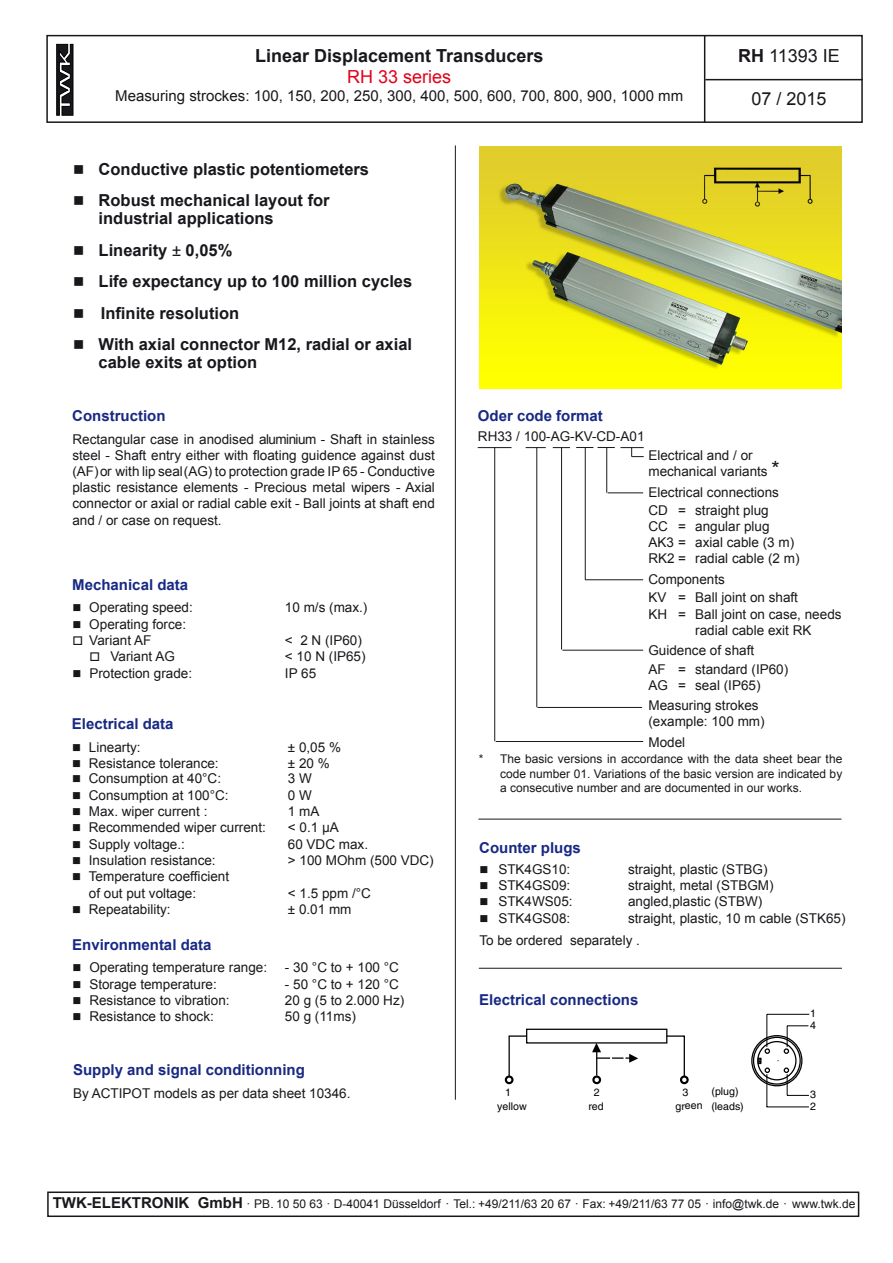
<style>
.page{position:relative;width:893px;height:1263px;background:#fff}
.page>*{position:absolute;margin:0;border:0;box-sizing:border-box;transform-origin:0 0}
.t1{font:700 18px "Arial";color:#1a171c}
.t2{font:18px "Arial";color:#1a171c}
.t3{font:18px "Arial";color:#e2001a}
.t4{font:700 16.5px/18px "Arial";color:#1a171c}
.t5{font:700 15px "Arial";color:#172983}
.t6{font:15px "Arial";color:#1a171c}
.t7{font:13.5px/16.2px "Arial";color:#1a171c}
.t8{font:12px/14.4px "Arial";color:#1a171c;text-align:justify}
.t9{font:10.65px/12.3px "Helvetica";color:#000}
.s1{font-weight:400}
.s2{font-weight:700}
.s3{font-size:21px}
.s4{font-weight:700;font-size:15px}
</style>
<div class="page">
<div style="left:46px;top:35px;width:817px;height:88px;border:2px solid #1a171c"></div>
<hr style="left:704px;top:36px;width:1px;height:87px;background:#1a171c">
<hr style="left:705px;top:79px;width:158px;height:1px;background:#1a171c">
<hr style="left:455px;top:145px;width:1px;height:955px;background:#1a171c">
<div style="left:47px;top:1191px;width:812px;height:26px;border:2px solid #1a171c"></div>
<hr style="left:478px;top:819px;width:363px;height:1px;background:#1a171c">
<svg style="left:553px;top:447px;width:17px;height:1px"></svg>
<svg style="left:526px;top:447px;width:20px;height:1px"></svg>
<hr style="left:478px;top:447px;width:33px;height:1px;background:#1a171c">
<hr style="left:561px;top:447px;width:1px;height:202px;background:#1a171c">
<hr style="left:536px;top:447px;width:1px;height:260px;background:#1a171c">
<hr style="left:494px;top:447px;width:1px;height:294px;background:#1a171c">
<hr style="left:496px;top:741px;width:147px;height:1px;background:#1a171c">
<hr style="left:537px;top:707px;width:105px;height:1px;background:#1a171c">
<hr style="left:608px;top:492px;width:35px;height:1px;background:#1a171c">
<hr style="left:585px;top:447px;width:1px;height:133px;background:#1a171c">
<hr style="left:562px;top:650px;width:81px;height:1px;background:#1a171c">
<svg style="left:576px;top:447px;width:68px;height:10px"></svg>
<hr style="left:606px;top:447px;width:1px;height:46px;background:#1a171c">
<hr style="left:585px;top:579px;width:58px;height:1px;background:#1a171c">
<img style="left:479px;top:147px;width:363px;height:241px">
<hr style="left:766px;top:1107px;width:43px;height:1px;background:#000">
<hr style="left:767px;top:1074px;width:1px;height:33px;background:#000">
<hr style="left:767px;top:1014px;width:42px;height:1px;background:#000">
<svg style="left:751px;top:1025px;width:58px;height:71px"></svg>
<hr style="left:767px;top:1014px;width:1px;height:33px;background:#000">
<div style="left:505px;top:1075px;width:8px;height:9px;border:2px solid #000;border-radius:50%"></div>
<div style="left:680px;top:1075px;width:9px;height:9px;border:2px solid #000;border-radius:50%"></div>
<svg style="left:508px;top:1028px;width:178px;height:56px"></svg>
<hr style="left:479px;top:968px;width:363px;height:1px;background:#1a171c">
<svg style="left:56px;top:44px;width:18px;height:72px"></svg>
<h1 class="t1" style="left:255px;top:43px;width:290px">Linear Displacement Transducers</h1>
<h1 class="t3" style="left:347px;top:65px;width:106px">RH 33 series</h1>
<p class="t6" style="left:115px;top:86px;width:569px">Measuring strockes: 100, 150, 200, 250, 300, 400, 500, 600, 700, 800, 900, 1000 mm</p>
<p class="t4" style="left:73px;top:160px;width:297px">■ Conductive plastic potentiometers</p>
<p class="t4" style="left:99px;top:191px;width:233px;text-indent:-26px">■ Robust mechanical layout for industrial applications</p>
<p class="t4" style="left:73px;top:242px;width:161px">■ Linearity <span class="s1">±</span> 0,05%</p>
<p class="t4" style="left:73px;top:273px;width:341px">■ Life expectancy up to 100 million cycles</p>
<p class="t4" style="left:73px;top:305px;width:168px">■ Infinite resolution</p>
<p class="t4" style="left:99px;top:336px;width:315px;text-indent:-26px">■ With axial connector M12, radial or axial cable exits at option</p>
<h1 class="t2" style="left:738px;top:43px;width:103px"><span class="s2">RH</span> 11393 IE</h1>
<h1 class="t2" style="left:751px;top:87px;width:77px">07 / 2015</h1>
<p class="t5" style="left:72px;top:406px;width:95px">Construction</p>
<p class="t7" style="left:72px;top:431px;width:364px;text-align:justify">Rectangular case in anodised aluminium - Shaft in stainless steel - Shaft entry either with floating guidence against dust (AF) or with lip seal (AG) to protection grade IP 65 - Conductive plastic resistance elements - Precious metal wipers - Axial connector or axial or radial cable exit - Ball joints at shaft end and / or case on request.</p>
<p class="t5" style="left:72px;top:574px;width:117px">Mechanical data</p>
<p class="t7" style="left:72px;top:599px;width:122px">■ Operating speed:</p>
<p class="t7" style="left:285px;top:599px;width:84px">10 m/s (max.)</p>
<p class="t7" style="left:72px;top:616px;width:115px">■ Operating force:</p>
<p class="t7" style="left:72px;top:632px;width:80px">□ Variant AF</p>
<p class="t7" style="left:285px;top:632px;width:78px">&lt; 2 N (IP60)</p>
<p class="t7" style="left:89px;top:648px;width:87px">□ Variant AG</p>
<p class="t7" style="left:285px;top:648px;width:82px">&lt; 10 N (IP65)</p>
<p class="t7" style="left:72px;top:665px;width:121px">■ Protection grade:</p>
<p class="t7" style="left:285px;top:665px;width:33px">IP 65</p>
<p class="t5" style="left:72px;top:714px;width:103px">Electrical data</p>
<p class="t7" style="left:72px;top:739px;width:70px">■ Linearty:</p>
<p class="t7" style="left:288px;top:739px;width:55px">± 0,05 %</p>
<p class="t7" style="left:72px;top:755px;width:148px">■ Resistance tolerance:</p>
<p class="t7" style="left:288px;top:755px;width:43px">± 20 %</p>
<p class="t7" style="left:72px;top:770px;width:151px">■ Consumption at 40°C:</p>
<p class="t7" style="left:288px;top:770px;width:26px">3 W</p>
<p class="t7" style="left:72px;top:787px;width:158px">■ Consumption at 100°C:</p>
<p class="t7" style="left:288px;top:787px;width:26px">0 W</p>
<p class="t7" style="left:72px;top:803px;width:137px">■ Max. wiper current :</p>
<p class="t7" style="left:288px;top:803px;width:33px">1 mA</p>
<p class="t7" style="left:72px;top:820px;width:195px">■ Recommended wiper current:</p>
<p class="t7" style="left:288px;top:820px;width:52px">&lt; 0.1 µA</p>
<p class="t7" style="left:72px;top:836px;width:114px">■ Supply voltage.:</p>
<p class="t7" style="left:288px;top:836px;width:82px">60 VDC max.</p>
<p class="t7" style="left:72px;top:852px;width:145px">■ Insulation resistance:</p>
<p class="t7" style="left:288px;top:852px;width:147px">&gt; 100 MOhm (500 VDC)</p>
<p class="t7" style="left:89px;top:868px;width:142px;text-indent:-17px">■ Temperature coefficient of out put voltage:</p>
<p class="t7" style="left:288px;top:885px;width:85px">&lt; 1.5 ppm /°C</p>
<p class="t7" style="left:72px;top:901px;width:100px">■ Repeatability:</p>
<p class="t7" style="left:288px;top:901px;width:65px">± 0.01 mm</p>
<p class="t5" style="left:72px;top:934px;width:141px">Environmental data</p>
<p class="t7" style="left:72px;top:959px;width:196px">■ Operating temperature range:</p>
<p class="t7" style="left:285px;top:959px;width:115px">- 30 °C to + 100 °C</p>
<p class="t7" style="left:72px;top:976px;width:146px">■ Storage temperature:</p>
<p class="t7" style="left:285px;top:976px;width:115px">- 50 °C to + 120 °C</p>
<p class="t7" style="left:72px;top:992px;width:159px">■ Resistance to vibration:</p>
<p class="t7" style="left:285px;top:992px;width:121px">20 g (5 to 2.000 Hz)</p>
<p class="t7" style="left:72px;top:1008px;width:143px">■ Resistance to shock:</p>
<p class="t7" style="left:285px;top:1008px;width:73px">50 g (11ms)</p>
<p class="t5" style="left:73px;top:1060px;width:233px">Supply and signal conditionning</p>
<p class="t7" style="left:73px;top:1085px;width:279px">By ACTIPOT models as per data sheet 10346.</p>
<p class="t5" style="left:478px;top:405px;width:127px">Oder code format</p>
<p class="t7" style="left:478px;top:428px;width:168px">RH33 / 100-AG-KV-CD-A01</p>
<p class="t7" style="left:648px;top:447px;width:133px">Electrical and / or mechanical variants <span class="s3">*</span></p>
<p class="t7" style="left:648px;top:483px;width:132px;line-height:18.3px">Electrical connections<br>CD = straight plug</p>
<p class="t7" style="left:648px;top:518px;width:153px">CC = angular plug<br>AK3 = axial cable (3 m)<br>RK2 = radial cable (2 m)</p>
<p class="t7" style="left:648px;top:570px;width:151px;line-height:18.3px">Components<br>KV = Ball joint on shaft</p>
<p class="t7" style="left:695px;top:606px;width:148px;text-indent:-47px">KH = Ball joint on case, needs radial cable exit RK</p>
<p class="t7" style="left:648px;top:641px;width:141px;line-height:18.3px">Guidence of shaft<br>AF = standard (IP60)</p>
<p class="t7" style="left:648px;top:675px;width:114px;line-height:20.5px">AG = seal (IP65)<br>Measuring strokes</p>
<p class="t7" style="left:648px;top:711px;width:118px;line-height:20.5px">(example: 100 mm)<br>Model</p>
<p class="t8" style="left:500px;top:752px;width:344px;text-indent:-21px">* The basic versions in accordance with the data sheet bear the code number 01. Variations of the basic version are indicated by a consecutive number and are documented in our works.</p>
<p class="t5" style="left:479px;top:838px;width:103px">Counter plugs</p>
<p class="t7" style="left:479px;top:861px;width:93px">■ STK4GS10:</p>
<p class="t7" style="left:628px;top:861px;width:141px">straight, plastic (STBG)</p>
<p class="t7" style="left:479px;top:877px;width:93px">■ STK4GS09:</p>
<p class="t7" style="left:628px;top:877px;width:147px">straight, metal (STBGM)</p>
<p class="t7" style="left:479px;top:894px;width:95px">■ STK4WS05:</p>
<p class="t7" style="left:628px;top:894px;width:136px">angled,plastic (STBW)</p>
<p class="t7" style="left:479px;top:910px;width:93px">■ STK4GS08:</p>
<p class="t7" style="left:479px;top:907px;width:368px;line-height:22.5px;text-indent:149px">straight, plastic, 10 m cable (STK65)<br>To be ordered separately .</p>
<p class="t5" style="left:479px;top:989px;width:161px">Electrical connections</p>
<p class="t9" style="left:505px;top:1086px;width:7px">1</p>
<p class="t9" style="left:594px;top:1086px;width:7px">2</p>
<p class="t9" style="left:682px;top:1086px;width:7px">3</p>
<p class="t9" style="left:711px;top:1085px;width:29px">(plug)</p>
<p class="t9" style="left:810px;top:1007px;width:7px">1<br>4</p>
<p class="t9" style="left:810px;top:1088px;width:7px">3</p>
<p class="t9" style="left:588px;top:1100px;width:17px">red</p>
<p class="t9" style="left:675px;top:1100px;width:29px;rotate:-1deg">green</p>
<p class="t9" style="left:711px;top:1100px;width:34px">(leads)</p>
<p class="t9" style="left:497px;top:1100px;width:31px">yellow</p>
<p class="t9" style="left:810px;top:1100px;width:7px">2</p>
<p class="t8" style="left:53px;top:1196px;width:804px"><span class="s4">TWK-ELEKTRONIK GmbH</span> · PB. 10 50 63 · D-40041 Düsseldorf · Tel.: +49/211/63 20 67 · Fax: +49/211/63 77 05 · info@twk.de · www.twk.de</p>
</div>
